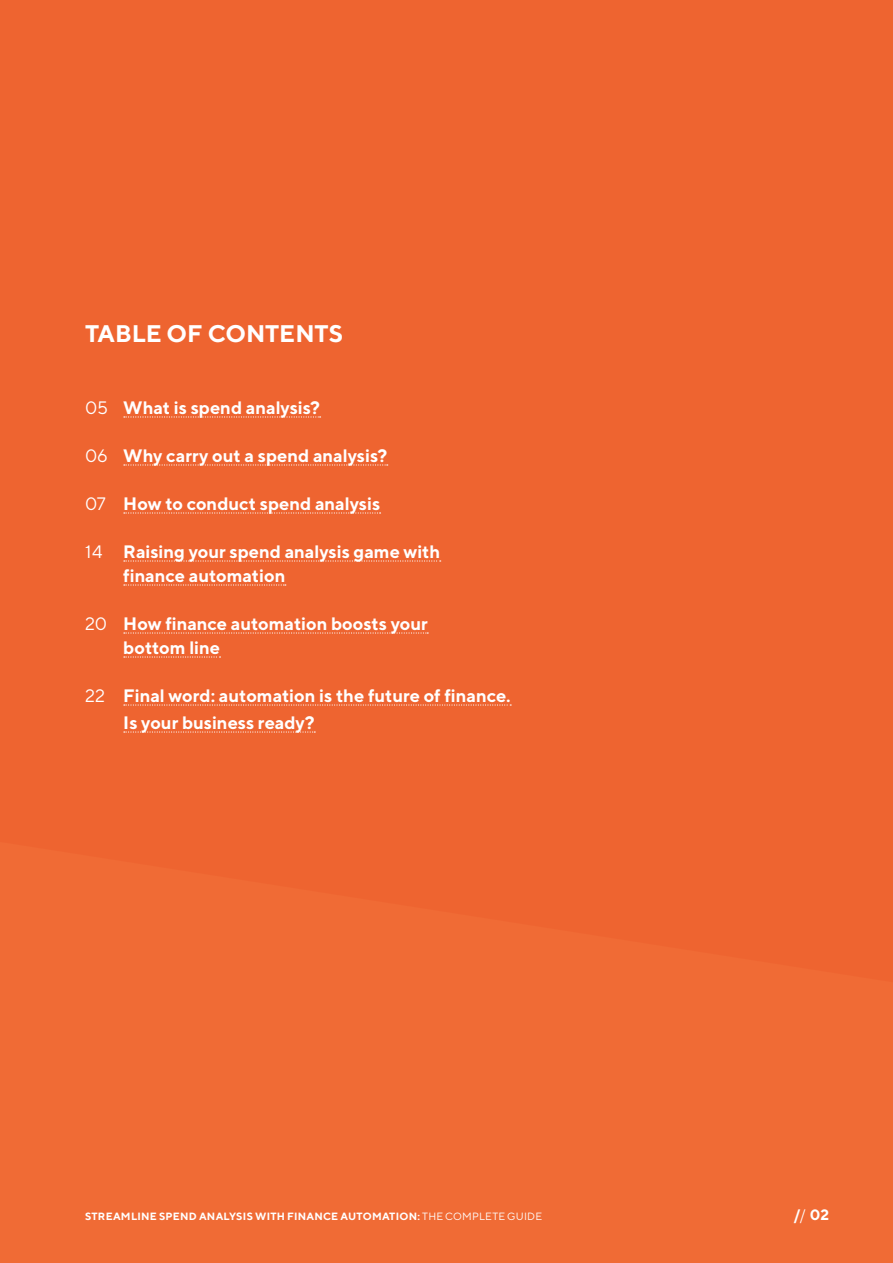
<style>
.page{position:relative;width:893px;height:1263px;background:#ee6430}
.page>*{position:absolute;margin:0;border:0;box-sizing:border-box;transform-origin:0 0}
.t1{font:700 24px "TT Norms";letter-spacing:-.005em;color:#fff}
.t2{font:700 18px/24px "TT Norms";color:#fff}
.t3{font:700 15px "TT Norms";color:#fff}
.t4{font:700 10.5px "TT Norms";letter-spacing:.025em;color:#fff}
.s1{font-weight:400}
</style>
<div class="page">
<svg style="left:124px;top:416px;width:197px;height:2px"></svg>
<svg style="left:124px;top:464px;width:264px;height:2px"></svg>
<svg style="left:124px;top:512px;width:257px;height:2px"></svg>
<svg style="left:124px;top:560px;width:317px;height:2px"></svg>
<svg style="left:124px;top:584px;width:162px;height:2px"></svg>
<svg style="left:124px;top:632px;width:304px;height:2px"></svg>
<svg style="left:124px;top:656px;width:97px;height:2px"></svg>
<svg style="left:124px;top:704px;width:387px;height:2px"></svg>
<svg style="left:124px;top:731px;width:191px;height:2px"></svg>
<p class="t1" style="left:85px;top:318px;width:260px">TABLE OF CONTENTS</p>
<p class="t2" style="left:85px;top:395px;width:237px"><span class="s1">05</span> What is spend analysis?</p>
<p class="t2" style="left:85px;top:443px;width:304px"><span class="s1">06</span> Why carry out a spend analysis?</p>
<p class="t2" style="left:85px;top:491px;width:297px"><span class="s1">07</span> How to conduct spend analysis</p>
<p class="t2" style="left:123px;top:539px;width:319px;text-indent:-38px"><span class="s1">14</span> Raising your spend analysis game with finance automation</p>
<p class="t2" style="left:123px;top:611px;width:306px;text-indent:-38px"><span class="s1">20</span> How finance automation boosts your bottom line</p>
<p class="t2" style="left:85px;top:683px;width:427px"><span class="s1">22</span> Final word: automation is the future of finance.</p>
<p class="t2" style="left:123px;top:710px;width:193px">Is your business ready?</p>
<p class="t4" style="left:85px;top:1210px;width:459px">STREAMLINE SPEND ANALYSIS WITH FINANCE AUTOMATION: <span class="s1">THE COMPLETE GUIDE</span></p>
<p class="t3" style="left:793px;top:1206px;width:37px">/<span class="s1">/</span> 02</p>
</div>
